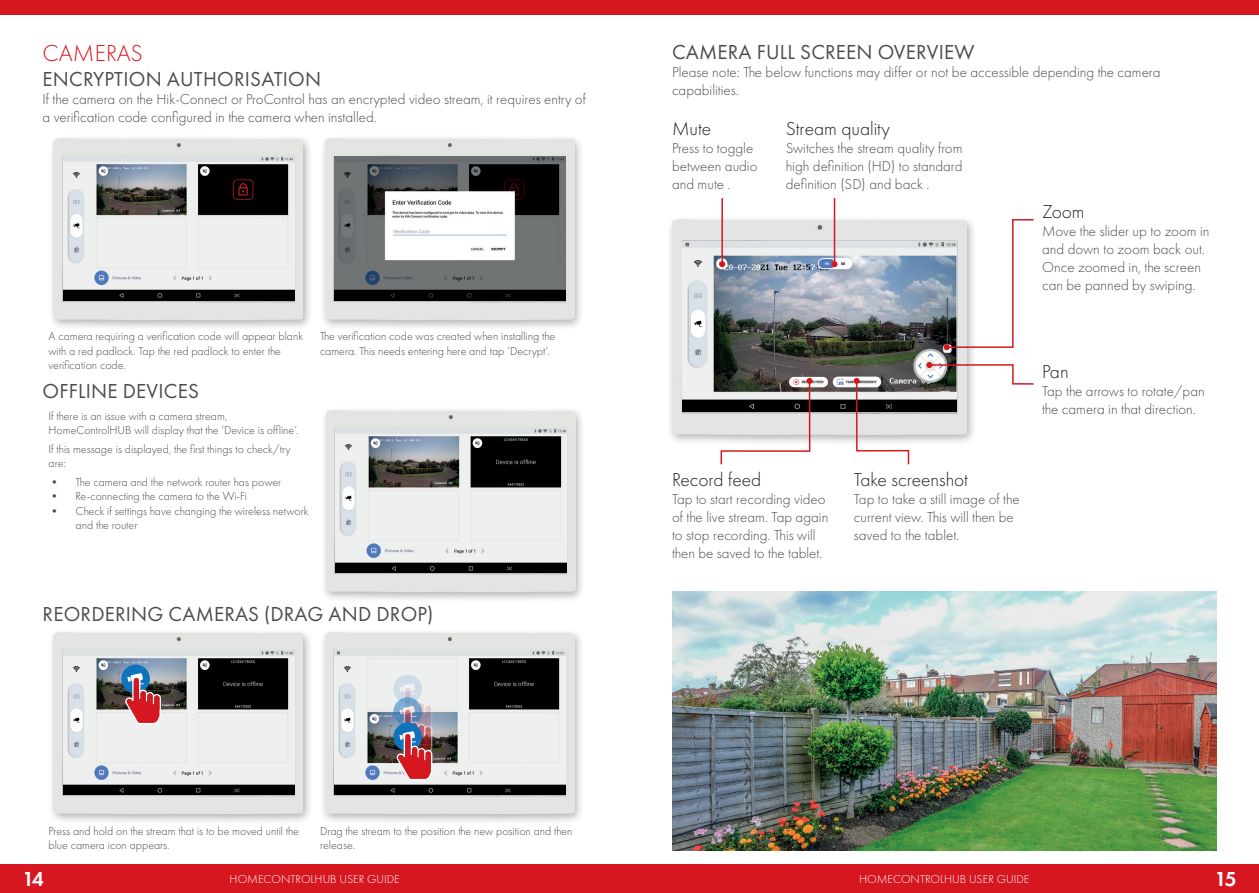
<style>
.page{position:relative;width:1259px;height:893px;background:#fff}
.page>*{position:absolute;margin:0;border:0;box-sizing:border-box;transform-origin:0 0}
.t1{font:300 24px "Futura PT";color:#d7171f}
.t2{font:21px "Futura PT";letter-spacing:.01em;color:#4b4c4d}
.t3{font:600 21px "Futura PT";color:#fff}
.t4{font:300 19.5px "Futura PT";color:#231f20}
.t5{font:300 15px/18px "Futura PT";color:#4b4c4d}
.t6{font:300 12px/14.4px "Futura PT";color:#4b4c4d}
.t7{font:300 12px "Futura PT";color:#fff}
</style>
<div class="page">
<div style="left:0;top:865px;width:1259px;height:28px;background:#d7171f"></div>
<div style="left:0;top:0;width:1259px;height:14px;background:#d7171f"></div>
<div style="left:48px;top:134px;width:265px;height:197px;background:#231f20;opacity:.35"></div>
<img style="left:54px;top:138px;width:249px;height:181px">
<img style="left:63px;top:156px;width:231px;height:144px">
<div style="left:319px;top:134px;width:265px;height:197px;background:#231f20;opacity:.35"></div>
<img style="left:325px;top:138px;width:249px;height:181px">
<img style="left:334px;top:156px;width:232px;height:144px">
<div style="left:320px;top:406px;width:265px;height:197px;background:#231f20;opacity:.35"></div>
<img style="left:326px;top:410px;width:249px;height:181px">
<img style="left:336px;top:428px;width:230px;height:144px">
<div style="left:48px;top:628px;width:265px;height:197px;background:#231f20;opacity:.35"></div>
<img style="left:54px;top:633px;width:249px;height:180px">
<img style="left:63px;top:651px;width:231px;height:143px">
<div style="left:121px;top:664px;width:29px;height:29px;background:#1074bc;border-radius:50%"></div>
<svg style="left:125px;top:673px;width:36px;height:51px"></svg>
<div style="left:319px;top:628px;width:265px;height:197px;background:#231f20;opacity:.35"></div>
<div style="left:325px;top:633px;width:249px;height:180px;background:#e4e4e3"></div>
<img style="left:334px;top:651px;width:232px;height:143px">
<div style="left:393px;top:675px;width:29px;height:28px;background:#ccdde7;border-radius:50%"></div>
<svg style="left:393px;top:697px;width:29px;height:29px"></svg>
<svg style="left:393px;top:722px;width:29px;height:29px"></svg>
<svg style="left:396px;top:683px;width:36px;height:97px;background:#ad899b"></svg>
<div style="left:666px;top:215px;width:311px;height:231px;background:#231f20;opacity:.35"></div>
<img style="left:672px;top:220px;width:295px;height:214px">
<img style="left:683px;top:241px;width:274px;height:171px">
<hr style="left:834px;top:198px;width:1px;height:66px;background:#d7171f">
<svg style="left:831px;top:261px;width:6px;height:6px"></svg>
<hr style="left:721px;top:198px;width:2px;height:66px;background:#d7171f">
<svg style="left:719px;top:261px;width:6px;height:6px"></svg>
<svg style="left:943px;top:218px;width:91px;height:132px"></svg>
<svg style="left:926px;top:362px;width:108px;height:23px"></svg>
<svg style="left:853px;top:378px;width:57px;height:87px"></svg>
<svg style="left:720px;top:378px;width:92px;height:87px"></svg>
<img style="left:672px;top:591px;width:544px;height:259px">
<h1 class="t1" style="left:43px;top:39px;width:102px">CAMERAS</h1>
<h2 class="t2" style="left:43px;top:67px;width:280px">ENCRYPTION AUTHORISATION</h2>
<p class="t5" style="left:43px;top:90px;width:545px">If the camera on the Hik-Connect or ProControl has an encrypted video stream, it requires entry of a verification code configured in the camera when installed.</p>
<p class="t6" style="left:49px;top:329px;width:256px">A camera requiring a verification code will appear blank with a red padlock. Tap the red padlock to enter the verification code.</p>
<p class="t6" style="left:320px;top:329px;width:237px">The verification code was created when installing the camera. This needs entering here and tap ‘Decrypt’.</p>
<h2 class="t2" style="left:43px;top:379px;width:158px">OFFLINE DEVICES</h2>
<p class="t6" style="left:49px;top:408px;width:251px">If there is an issue with a camera stream,<br>HomeControlHUB will display that the ‘Device is offline’.</p>
<p class="t6" style="left:49px;top:442px;width:243px">If this message is displayed, the first things to check/try are:</p>
<p class="t6" style="left:49px;top:475px;width:234px">• The camera and the network router has power</p>
<p class="t6" style="left:49px;top:489px;width:200px">• Re-connecting the camera to the Wi-Fi</p>
<p class="t6" style="left:76px;top:503px;width:235px;text-indent:-27px">• Check if settings have changing the wireless network and the router</p>
<h2 class="t2" style="left:43px;top:601px;width:392px">REORDERING CAMERAS (DRAG AND DROP)</h2>
<p class="t6" style="left:49px;top:823px;width:252px">Press and hold on the stream that is to be moved until the blue camera icon appears.</p>
<p class="t6" style="left:320px;top:823px;width:254px">Drag the stream to the position the new position and then release.</p>
<h2 class="t2" style="left:672px;top:39px;width:304px">CAMERA FULL SCREEN OVERVIEW</h2>
<p class="t5" style="left:672px;top:63px;width:490px">Please note: The below functions may differ or not be accessible depending the camera capabilities.</p>
<h3 class="t4" style="left:672px;top:117px;width:41px">Mute</h3>
<p class="t5" style="left:672px;top:139px;width:87px">Press to toggle between audio and mute .</p>
<h3 class="t4" style="left:786px;top:117px;width:105px">Stream quality</h3>
<p class="t5" style="left:786px;top:139px;width:178px;text-align:justify">Switches the stream quality from high definition (HD) to standard definition (SD) and back .</p>
<h3 class="t4" style="left:1042px;top:200px;width:44px">Zoom</h3>
<p class="t5" style="left:1042px;top:222px;width:169px">Move the slider up to zoom in and down to zoom back out.<br>Once zoomed in, the screen can be panned by swiping.</p>
<h3 class="t4" style="left:672px;top:468px;width:91px">Record feed</h3>
<p class="t5" style="left:672px;top:490px;width:158px">Tap to start recording video of the live stream. Tap again to stop recording. This will then be saved to the tablet.</p>
<h3 class="t4" style="left:854px;top:468px;width:116px">Take screenshot</h3>
<p class="t5" style="left:854px;top:490px;width:167px">Tap to take a still image of the current view. This will then be saved to the tablet.</p>
<h3 class="t4" style="left:1042px;top:361px;width:28px">Pan</h3>
<p class="t5" style="left:1042px;top:382px;width:164px">Tap the arrows to rotate/pan the camera in that direction.</p>
<h2 class="t3" style="left:23px;top:866px;width:23px">14</h2>
<p class="t7" style="left:230px;top:872px;width:172px">HOMECONTROLHUB USER GUIDE</p>
<p class="t7" style="left:859px;top:872px;width:172px">HOMECONTROLHUB USER GUIDE</p>
<h2 class="t3" style="left:1215px;top:866px;width:23px">15</h2>
</div>
